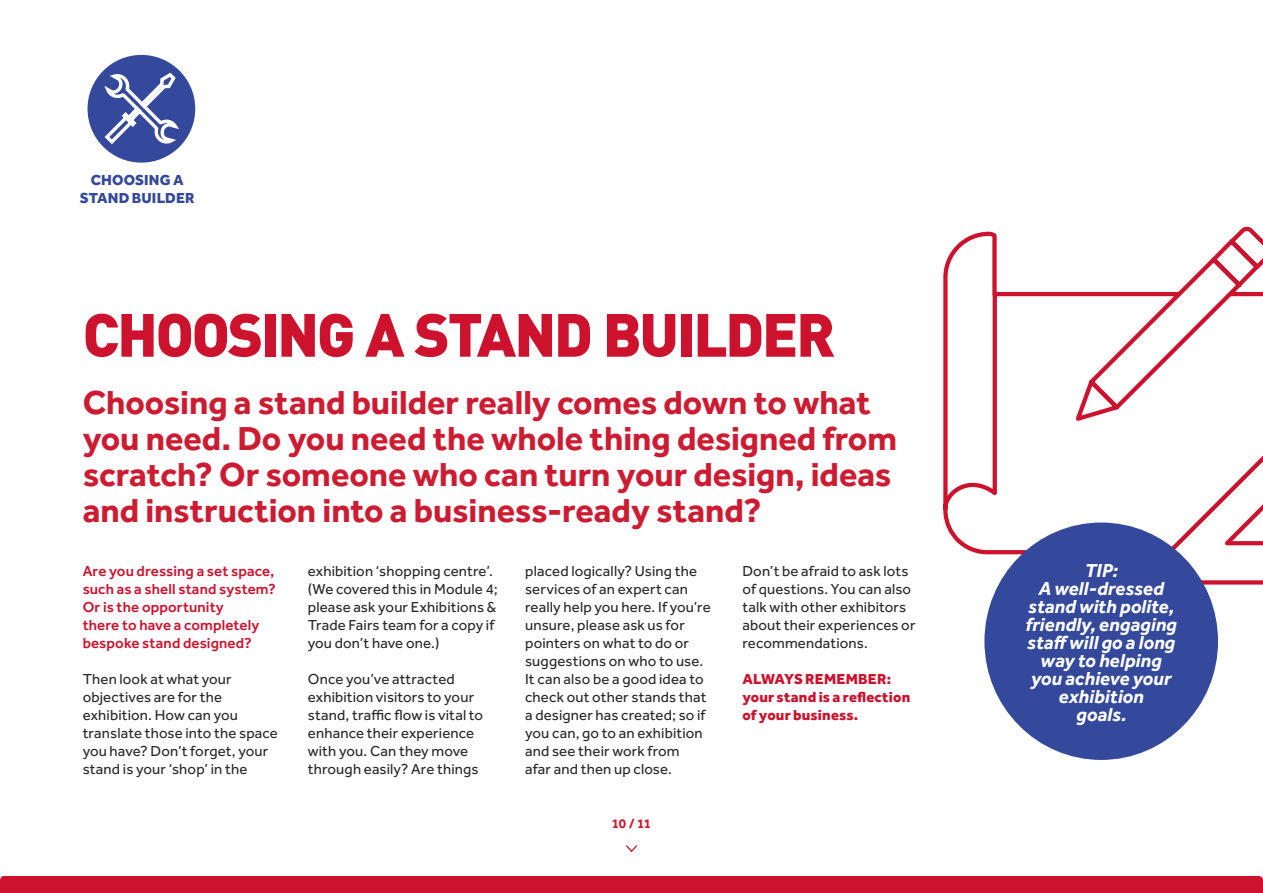
<style>
.page{position:relative;width:1263px;height:893px;background:#fff}
.page>*{position:absolute;margin:0;border:0;box-sizing:border-box;transform-origin:0 0}
.t1{font:900 60px "DIN";letter-spacing:-.04em;color:#cd122d}
.t2{font:700 34.35px/36px "Effra";color:#cd1c32}
.t3{font:italic 700 19.5px/18px "Effra";color:#fff;text-align:center}
.t4{font:15px/18px "Effra";letter-spacing:.01em;color:#292829}
.t5{font:500 15px/18px "Effra";letter-spacing:.01em;color:#cd122d}
.t6{font:800 15px/18px "Effra";letter-spacing:.01em;color:#cd122d}
.t7{font:800 15px/18px "Effra";letter-spacing:.01em;color:#34499b;text-align:center}
.t8{font:700 13.5px "Effra";color:#cd1c32}
</style>
<div class="page">
<svg style="left:626px;top:845px;width:11px;height:8px"></svg>
<div style="left:88px;top:55px;width:107px;height:108px;background:#34499b;border-radius:50%"></div>
<svg style="left:101px;top:71px;width:81px;height:76px"></svg>
<svg style="left:943px;top:226px;width:320px;height:360px"></svg>
<div style="left:984px;top:522px;width:234px;height:238px;background:#34499b;border-radius:50%"></div>
<div style="left:0;top:876px;width:1263px;height:17px;background:#cd122d"></div>
<p class="t7" style="left:80px;top:170px;width:116px">CHOOSING A<br>STAND BUILDER</p>
<h1 class="t1" style="left:83px;top:295px;width:754px">CHOOSING A STAND BUILDER</h1>
<h2 class="t2" style="left:83px;top:384px;width:816px">Choosing a stand builder really comes down to what you need. Do you need the whole thing designed from scratch? Or someone who can turn your design, ideas and instruction into a business-ready stand?</h2>
<p class="t4" style="left:308px;top:562px;width:191px">exhibition ‘shopping centre’. (We covered this in Module 4; please ask your Exhibitions &amp;<br>Trade Fairs team for a copy if you don’t have one.)</p>
<p class="t4" style="left:308px;top:670px;width:177px">Once you’ve attracted exhibition visitors to your stand, traffic flow is vital to enhance their experience with you. Can they move through easily? Are things</p>
<p class="t4" style="left:525px;top:562px;width:187px">placed logically? Using the services of an expert can really help you here. If you’re unsure, please ask us for pointers on what to do or suggestions on who to use.<br>It can also be a good idea to check out other stands that a designer has created; so if you can, go to an exhibition and see their work from<br>afar and then up close.</p>
<p class="t4" style="left:742px;top:562px;width:175px">Don’t be afraid to ask lots of questions. You can also talk with other exhibitors about their experiences or recommendations.</p>
<p class="t6" style="left:742px;top:670px;width:169px">ALWAYS REMEMBER: your stand is a reflection of your business.</p>
<p class="t5" style="left:83px;top:562px;width:195px">Are you dressing a set space, such as a shell stand system?<br>Or is the opportunity<br>there to have a completely bespoke stand designed?</p>
<p class="t4" style="left:83px;top:670px;width:197px">Then look at what your objectives are for the exhibition. How can you translate those into the space you have? Don’t forget, your stand is your ‘shop’ in the</p>
<p class="t8" style="left:612px;top:815px;width:41px">10 / 11</p>
<h3 class="t3" style="left:1025px;top:561px;width:153px">TIP:<br>A well-dressed stand with polite, friendly, engaging staff will go a long way to helping you achieve your exhibition<br>goals.</h3>
</div>
